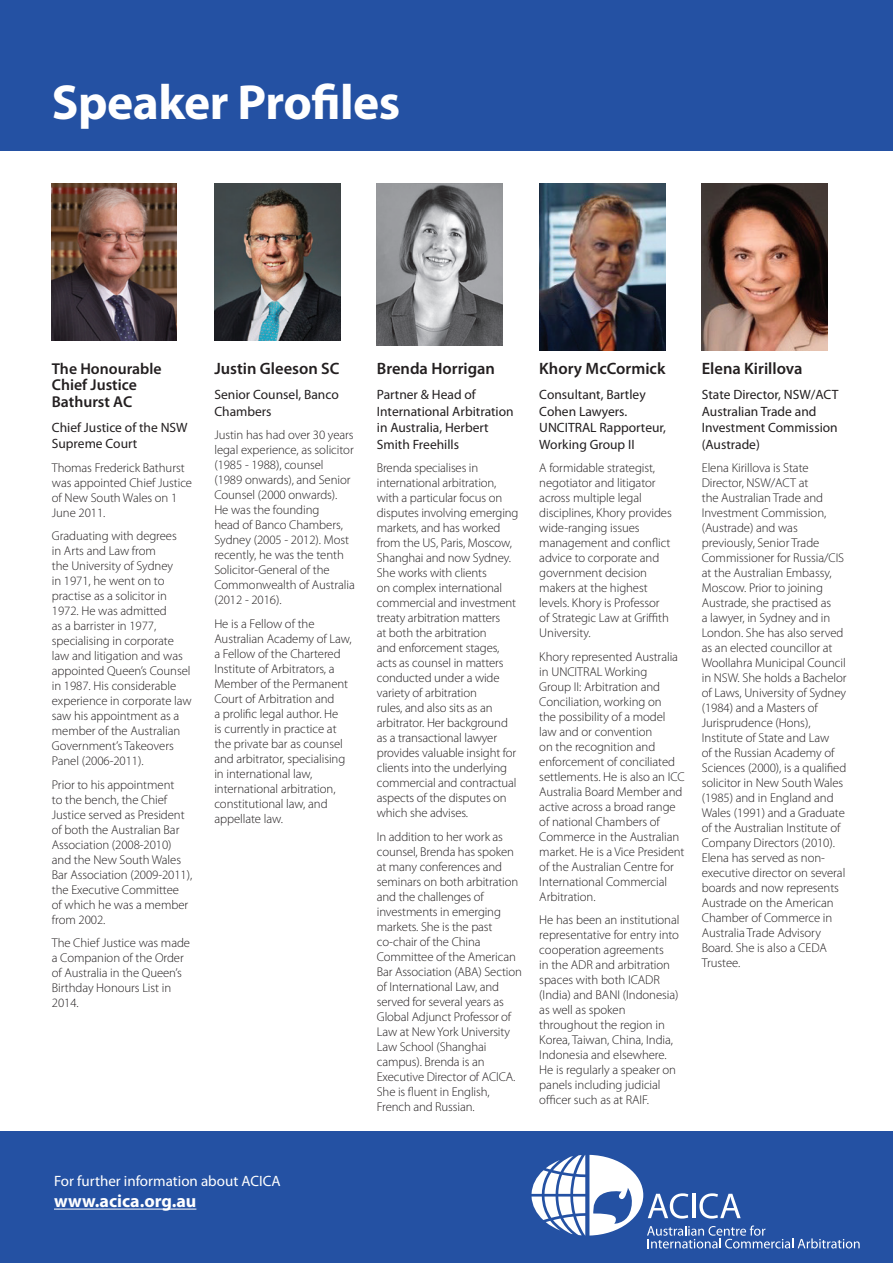
<style>
.page{position:relative;width:893px;height:1263px;background:#fff}
.page>*{position:absolute;margin:0;border:0;box-sizing:border-box;transform-origin:0 0}
.t1{font:700 49.5px "Myriad Pro";letter-spacing:-.01em;color:#fff}
.t2{font:700 18px "Myriad Pro";color:#fff}
.t3{font:600 16.5px "Myriad Pro";color:#231f20}
.t4{font:600 15.75px/16.5px "Myriad Pro";color:#231f20}
.t5{font:15px "Myriad Pro";color:#fff}
.t6{font:13.5px/16.5px "Myriad Pro";color:#231f20}
.t7{font:300 12.75px/15px "Myriad Pro";letter-spacing:-.005em;color:#231f20}
</style>
<div class="page">
<div style="left:0;top:0;width:893px;height:151px;background:#2451a3"></div>
<div style="left:0;top:1132px;width:893px;height:131px;background:#2451a3"></div>
<hr style="left:54px;top:1208px;width:142px;height:1px;background:#fff">
<svg style="left:531px;top:1155px;width:329px;height:93px"></svg>
<img style="left:52px;top:183px;width:125px;height:158px">
<img style="left:214px;top:183px;width:126px;height:158px">
<img style="left:377px;top:183px;width:126px;height:162px">
<img style="left:539px;top:183px;width:126px;height:167px">
<img style="left:702px;top:183px;width:126px;height:167px">
<p class="t1" style="left:52px;top:75px;width:350px">Speaker Profiles</p>
<p class="t4" style="left:52px;top:360px;width:111px">The Honourable<br>Chief Justice<br>Bathurst AC</p>
<p class="t6" style="left:52px;top:419px;width:137px">Chief Justice of the NSW<br>Supreme Court</p>
<p class="t7" style="left:52px;top:460px;width:142px">Thomas Frederick Bathurst was appointed Chief Justice of New South Wales on 1<br>June 2011.</p>
<p class="t7" style="left:52px;top:529px;width:141px">Graduating with degrees<br>in Arts and Law from<br>the University of Sydney<br>in 1971, he went on to practise as a solicitor in<br>1972. He was admitted<br>as a barrister in 1977, specialising in corporate law and litigation and was appointed Queen’s Counsel in 1987. His considerable experience in corporate law saw his appointment as a member of the Australian<br>Government’s Takeovers<br>Panel (2006-2011).</p>
<p class="t7" style="left:52px;top:777px;width:142px">Prior to his appointment<br>to the bench, the Chief<br>Justice served as President of both the Australian Bar<br>Association (2008-2010) and the New South Wales<br>Bar Association (2009-2011), the Executive Committee of which he was a member from 2002.</p>
<p class="t7" style="left:52px;top:936px;width:140px">The Chief Justice was made a Companion of the Order of Australia in the Queen’s<br>Birthday Honours List in<br>2014.</p>
<p class="t3" style="left:214px;top:359px;width:127px">Justin Gleeson SC</p>
<p class="t6" style="left:214px;top:387px;width:126px">Senior Counsel, Banco<br>Chambers</p>
<p class="t7" style="left:214px;top:428px;width:142px">Justin has had over 30 years legal experience, as solicitor (1985 - 1988), counsel<br>(1989 onwards), and Senior<br>Counsel (2000 onwards).<br>He was the founding<br>head of Banco Chambers,<br>Sydney (2005 - 2012). Most recently, he was the tenth<br>Solicitor-General of the<br>Commonwealth of Australia (2012 - 2016).</p>
<p class="t7" style="left:214px;top:616px;width:139px">He is a Fellow of the<br>Australian Academy of Law, a Fellow of the Chartered<br>Institute of Arbitrators, a<br>Member of the Permanent<br>Court of Arbitration and<br>a prolific legal author. He<br>is currently in practice at the private bar as counsel and arbitrator, specialising in international law, international arbitration, constitutional law, and appellate law.</p>
<p class="t3" style="left:377px;top:359px;width:120px">Brenda Horrigan</p>
<p class="t6" style="left:377px;top:387px;width:138px">Partner &amp; Head of<br>International Arbitration in Australia, Herbert<br>Smith Freehills</p>
<p class="t7" style="left:377px;top:461px;width:143px">Brenda specialises in international arbitration, with a particular focus on disputes involving emerging markets, and has worked from the US, Paris, Moscow,<br>Shanghai and now Sydney.<br>She works with clients<br>on complex international commercial and investment treaty arbitration matters<br>at both the arbitration<br>and enforcement stages, acts as counsel in matters conducted under a wide variety of arbitration<br>rules, and also sits as an arbitrator. Her background as a transactional lawyer provides valuable insight for clients into the underlying commercial and contractual aspects of the disputes on which she advises.</p>
<p class="t7" style="left:377px;top:829px;width:147px">In addition to her work as counsel, Brenda has spoken at many conferences and seminars on both arbitration and the challenges of investments in emerging markets. She is the past co-chair of the China<br>Committee of the American<br>Bar Association (ABA) Section of International Law, and served for several years as<br>Global Adjunct Professor of<br>Law at New York University<br>Law School (Shanghai campus). Brenda is an<br>Executive Director of ACICA.<br>She is fluent in English,<br>French and Russian.</p>
<p class="t3" style="left:539px;top:359px;width:128px">Khory McCormick</p>
<p class="t6" style="left:539px;top:387px;width:128px">Consultant, Bartley<br>Cohen Lawyers.<br>UNCITRAL Rapporteur,<br>Working Group II</p>
<p class="t7" style="left:539px;top:461px;width:134px">A formidable strategist, negotiator and litigator across multiple legal disciplines, Khory provides wide-ranging issues management and conflict advice to corporate and government decision makers at the highest levels. Khory is Professor of Strategic Law at Griffith<br>University.</p>
<p class="t7" style="left:539px;top:649px;width:147px">Khory represented Australia in UNCITRAL Working<br>Group II: Arbitration and<br>Conciliation, working on<br>the possibility of a model law and or convention<br>on the recognition and enforcement of conciliated settlements. He is also an ICC<br>Australia Board Member and active across a broad range of national Chambers of<br>Commerce in the Australian market. He is a Vice President of the Australian Centre for<br>International Commercial<br>Arbitration.</p>
<p class="t7" style="left:539px;top:913px;width:142px">He has been an institutional representative for entry into cooperation agreements<br>in the ADR and arbitration spaces with both ICADR (India) and BANI (Indonesia) as well as spoken throughout the region in<br>Korea, Taiwan, China, India,<br>Indonesia and elsewhere.<br>He is regularly a speaker on panels including judicial officer such as at RAIF.</p>
<p class="t3" style="left:702px;top:359px;width:102px">Elena Kirillova</p>
<p class="t6" style="left:702px;top:387px;width:138px">State Director, NSW/ACT<br>Australian Trade and<br>Investment Commission (Austrade)</p>
<p class="t7" style="left:702px;top:461px;width:146px">Elena Kirillova is State<br>Director, NSW/ACT at<br>the Australian Trade and<br>Investment Commission, (Austrade) and was previously, Senior Trade<br>Commissioner for Russia/CIS at the Australian Embassy,<br>Moscow. Prior to joining<br>Austrade, she practised as<br>a lawyer, in Sydney and in<br>London. She has also served as an elected councillor at<br>Woollahra Municipal Council in NSW. She holds a Bachelor of Laws, University of Sydney (1984) and a Masters of<br>Jurisprudence (Hons),<br>Institute of State and Law<br>of the Russian Academy of<br>Sciences (2000), is a qualified solicitor in New South Wales (1985) and in England and<br>Wales (1991) and a Graduate of the Australian Institute of<br>Company Directors (2010).<br>Elena has served as non&shy;executive director on several boards and now represents<br>Austrade on the American<br>Chamber of Commerce in<br>Australia Trade Advisory<br>Board. She is also a CEDA<br>Trustee.</p>
<p class="t5" style="left:54px;top:1172px;width:228px">For further information about ACICA</p>
<p class="t2" style="left:54px;top:1191px;width:144px">www.acica.org.au</p>
</div>
